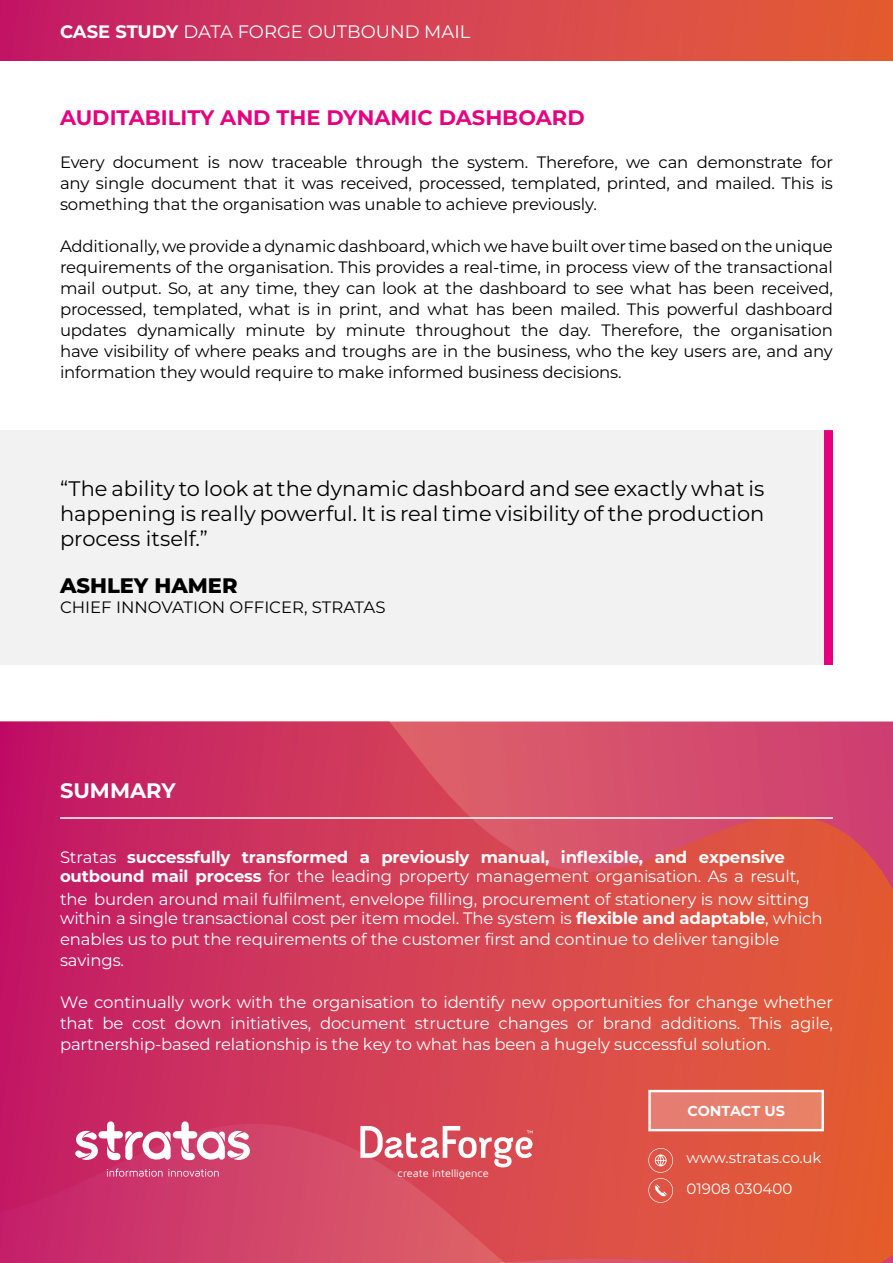
<style>
.page{position:relative;width:893px;height:1263px;background:#fff}
.page>*{position:absolute;margin:0;border:0;box-sizing:border-box;transform-origin:0 0}
.t1{font:21px/25.2px "Montserrat";color:#000;text-align:justify}
.t2{font:700 21px "Montserrat";color:#e6007e}
.t3{font:800 21px "Montserrat";color:#000}
.t4{font:700 21px "Montserrat";color:#fff}
.t5{font:18px "Montserrat";color:#fff}
.t6{font:16.5px/21px "Montserrat";letter-spacing:-.01em;color:#000;text-align:justify}
.t7{font:16.5px/21px "Montserrat";letter-spacing:-.01em;color:#fff}
.t8{font:700 16.5px/19.4px "Montserrat";letter-spacing:-.01em;color:#fff}
.t9{font:15px/31px "Montserrat";color:#fff}
.t10{font:700 14.4px "Montserrat";letter-spacing:-.005em;color:#fff}
.t11{font:10.95px "Maven Pro";color:#fff}
.s1{font-weight:700}
.s2{font-weight:400}
</style>
<div class="page">
<svg style="left:0;top:721px;width:893px;height:542px;background:#d34157"></svg>
<div style="left:0;top:0;width:893px;height:60px;background:linear-gradient(to right,#c41f6b,#e56236)"></div>
<svg style="left:648px;top:1148px;width:25px;height:55px"></svg>
<div style="left:650px;top:1091px;width:173px;height:39px;background:#e67f6d"></div>
<div style="left:648px;top:1090px;width:176px;height:41px;border:2px solid #fff"></div>
<hr style="left:60px;top:817px;width:773px;height:2px;background:#fff">
<svg style="left:107px;top:1168px;width:112px;height:9px"></svg>
<svg style="left:75px;top:1121px;width:175px;height:39px"></svg>
<div style="left:0;top:430px;width:833px;height:235px;background:#f2f2f2"></div>
<div style="left:824px;top:430px;width:9px;height:235px;background:#e6007e"></div>
<svg style="left:360px;top:1126px;width:173px;height:41px"></svg>
<p class="t5" style="left:60px;top:19px;width:412px"><span class="s1">CASE STUDY</span> DATA FORGE OUTBOUND MAIL</p>
<p class="t2" style="left:60px;top:102px;width:526px">AUDITABILITY AND THE DYNAMIC DASHBOARD</p>
<p class="t6" style="left:60px;top:151px;width:774px">Every document is now traceable through the system. Therefore, we can demonstrate for any single document that it was received, processed, templated, printed, and mailed. This is something that the organisation was unable to achieve previously.</p>
<p class="t6" style="left:60px;top:235px;width:774px">Additionally, we provide a dynamic dashboard, which we have built over time based on the unique requirements of the organisation. This provides a real-time, in process view of the transactional mail output. So, at any time, they can look at the dashboard to see what has been received, processed, templated, what is in print, and what has been mailed. This powerful dashboard updates dynamically minute by minute throughout the day. Therefore, the organisation have visibility of where peaks and troughs are in the business, who the key users are, and any information they would require to make informed business decisions.</p>
<p class="t1" style="left:60px;top:475px;width:706px">“The ability to look at the dynamic dashboard and see exactly what is happening is really powerful. It is real time visibility of the production process itself.”</p>
<p class="t3" style="left:60px;top:570px;width:179px">ASHLEY HAMER</p>
<p class="t6" style="left:60px;top:596px;width:327px">CHIEF INNOVATION OFFICER, STRATAS</p>
<p class="t4" style="left:60px;top:775px;width:117px">SUMMARY</p>
<p class="t8" style="left:60px;top:846px;width:741px"><span class="s2">Stratas</span> successfully transformed a previously manual, inflexible, and expensive outbound mail process <span class="s2">for the leading property management organisation. As a result,</span></p>
<p class="t7" style="left:60px;top:889px;width:764px;line-height:19.4px">the burden around mail fulfilment, envelope filling, procurement of stationery is now sitting within a single transactional cost per item model. The system is <span class="s1">flexible and adaptable</span>, which</p>
<p class="t7" style="left:60px;top:928px;width:721px">enables us to put the requirements of the customer first and continue to deliver tangible savings.</p>
<p class="t7" style="left:60px;top:991px;width:774px;text-align:justify">We continually work with the organisation to identify new opportunities for change whether that be cost down initiatives, document structure changes or brand additions. This agile, partnership-based relationship is the key to what has been a hugely successful solution.</p>
<p class="t11" style="left:398px;top:1166px;width:93px">create intelligence</p>
<p class="t10" style="left:687px;top:1101px;width:99px">CONTACT US</p>
<p class="t9" style="left:687px;top:1142px;width:137px">www.stratas.co.uk<br>01908 030400</p>
</div>
